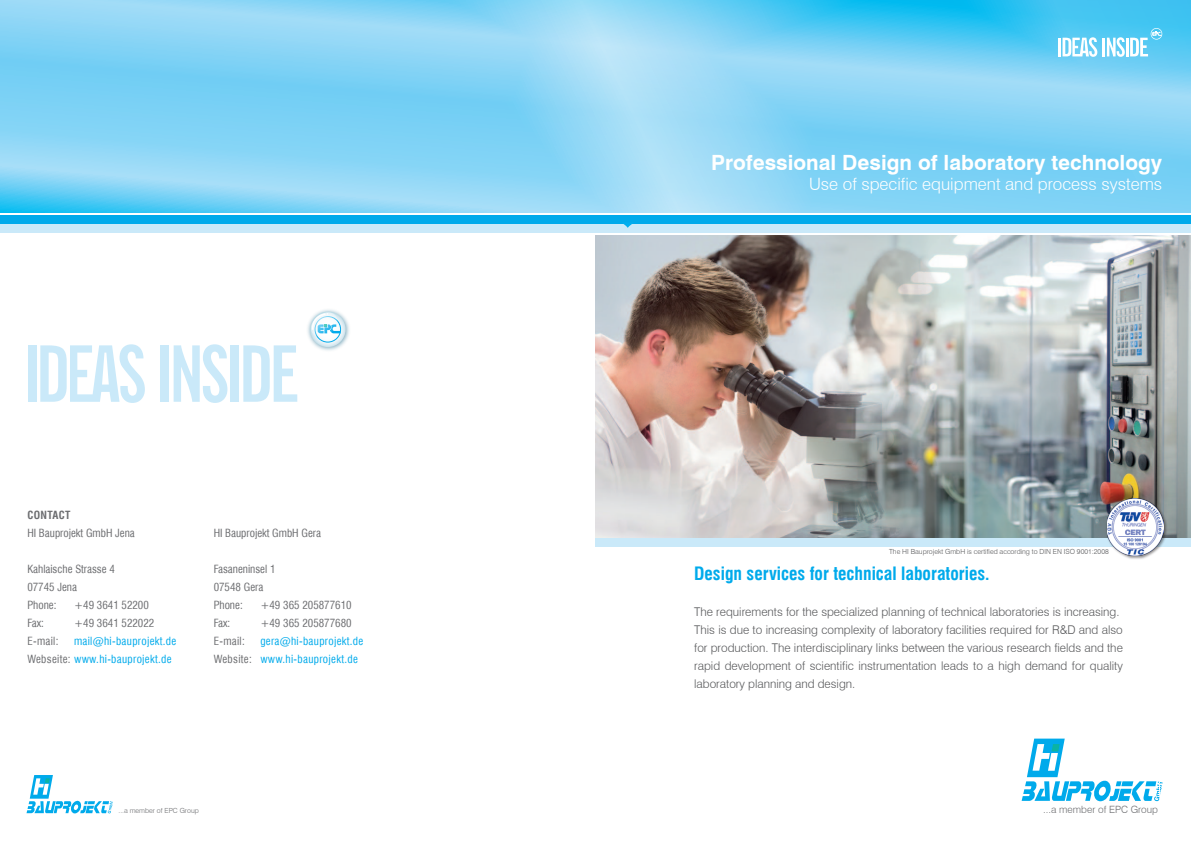
<style>
.page{position:relative;width:1191px;height:842px;background:#fff}
.page>*{position:absolute;margin:0;border:0;box-sizing:border-box;transform-origin:0 0}
.t1{font:700 21px "Swiss 721 BT";color:#fff}
.t2{font:700 condensed 18px "Swiss 721 BT";color:#00aaeb}
.t3{font:300 17px "Swiss 721 BT";color:#fff}
.t4{font:300 12px/18px "Swiss 721 BT";color:#57585a}
.t5{font:condensed 11px/18px "Swiss 721 BT";color:#6c6d70}
.t6{font:condensed 11px/18px "Swiss 721 BT";letter-spacing:.03em;color:#00aaeb}
.t7{font:700 condensed 11px "Swiss 721 BT";letter-spacing:.03em;color:#6c6d70}
.t8{font:300 10px "Swiss 721 BT";color:#6c6d70}
.t9{font:300 7px "Swiss 721 BT";color:#57585a}
.t10{font:300 7px "Swiss 721 BT";color:#6c6d70}
.s1{color:#00aaeb}
</style>
<div class="page">
<img style="left:595px;top:235px;width:596px;height:304px">
<svg style="left:0;top:0;width:427px;height:212px;background:#84d4f5"></svg>
<svg style="left:427px;top:0;width:764px;height:213px;background:#83d4f5"></svg>
<div style="left:0;top:215px;width:1191px;height:9px;background:#00aaeb"></div>
<div style="left:0;top:224px;width:1191px;height:8px;background:#cae9f9"></div>
<svg style="left:623px;top:224px;width:9px;height:4px"></svg>
<hr style="left:1058px;top:38px;width:3px;height:18px;background:#fff">
<hr style="left:1102px;top:38px;width:3px;height:18px;background:#fff">
<hr style="left:1125px;top:38px;width:3px;height:18px;background:#fff">
<svg style="left:1130px;top:28px;width:32px;height:28px"></svg>
<svg style="left:1106px;top:37px;width:18px;height:20px"></svg>
<svg style="left:1062px;top:37px;width:35px;height:20px"></svg>
<img style="left:307px;top:309px;width:43px;height:42px">
<svg style="left:310px;top:312px;width:35px;height:35px"></svg>
<div style="left:314px;top:316px;width:27px;height:27px;border:1px solid #00aaeb;border-radius:50%"></div>
<svg style="left:311px;top:312px;width:29px;height:25px"></svg>
<div style="left:28px;top:345px;width:8px;height:57px;background:#cae9f9"></div>
<div style="left:161px;top:345px;width:8px;height:57px;background:#cae9f9"></div>
<div style="left:231px;top:345px;width:8px;height:57px;background:#cae9f9"></div>
<svg style="left:243px;top:345px;width:54px;height:57px"></svg>
<svg style="left:174px;top:344px;width:53px;height:59px"></svg>
<svg style="left:40px;top:344px;width:105px;height:59px"></svg>
<div style="left:595px;top:539px;width:596px;height:8px;background:#cae9f9"></div>
<svg style="left:1021px;top:739px;width:141px;height:62px"></svg>
<svg style="left:27px;top:775px;width:86px;height:38px"></svg>
<img style="left:1104px;top:497px;width:64px;height:62px">
<img style="left:1107px;top:499px;width:56px;height:57px">
<p class="t7" style="left:27px;top:509px;width:44px">CONTACT</p>
<p class="t5" style="left:27px;top:524px;width:109px">HI Bauprojekt GmbH Jena</p>
<p class="t5" style="left:27px;top:560px;width:146px">Kahlaische Strasse 4<br>07745 Jena<br>Phone:<br>Fax:<br>E-mail:<br>Webseite: <span class="s1">www.hi-bauprojekt.de</span></p>
<p class="t5" style="left:74px;top:596px;width:82px">+49 3641 52200 +49 3641 522022</p>
<p class="t6" style="left:74px;top:632px;width:104px">mail@hi-bauprojekt.de</p>
<p class="t5" style="left:214px;top:524px;width:109px">HI Bauprojekt GmbH Gera</p>
<p class="t5" style="left:214px;top:560px;width:63px">Fasaneninsel 1<br>07548 Gera<br>Phone:<br>Fax:<br>E-mail:<br>Website:</p>
<p class="t5" style="left:260px;top:596px;width:93px">+49 365 205877610 +49 365 205877680</p>
<p class="t6" style="left:260px;top:632px;width:104px">gera@hi-bauprojekt.de www.hi-bauprojekt.de</p>
<h1 class="t1" style="left:711px;top:150px;width:452px">Professional Design of laboratory technology</h1>
<h3 class="t3" style="left:809px;top:174px;width:355px">Use of specific equipment and process systems</h3>
<p class="t9" style="left:889px;top:548px;width:221px">The HI Bauprojekt GmbH is certified according to DIN EN ISO 9001:2008</p>
<h2 class="t2" style="left:694px;top:563px;width:297px">Design services for technical laboratories.</h2>
<p class="t4" style="left:694px;top:603px;width:430px">The requirements for the specialized planning of technical laboratories is increasing.<br>This is due to increasing complexity of laboratory facilities required for R&amp;D and also for production. The interdisciplinary links between the various research fields and the rapid development of scientific instrumentation leads to a high demand for quality laboratory planning and design.</p>
<p class="t10" style="left:118px;top:806px;width:82px">...a member of EPC Group</p>
<p class="t8" style="left:1043px;top:804px;width:116px">...a member of EPC Group</p>
</div>
